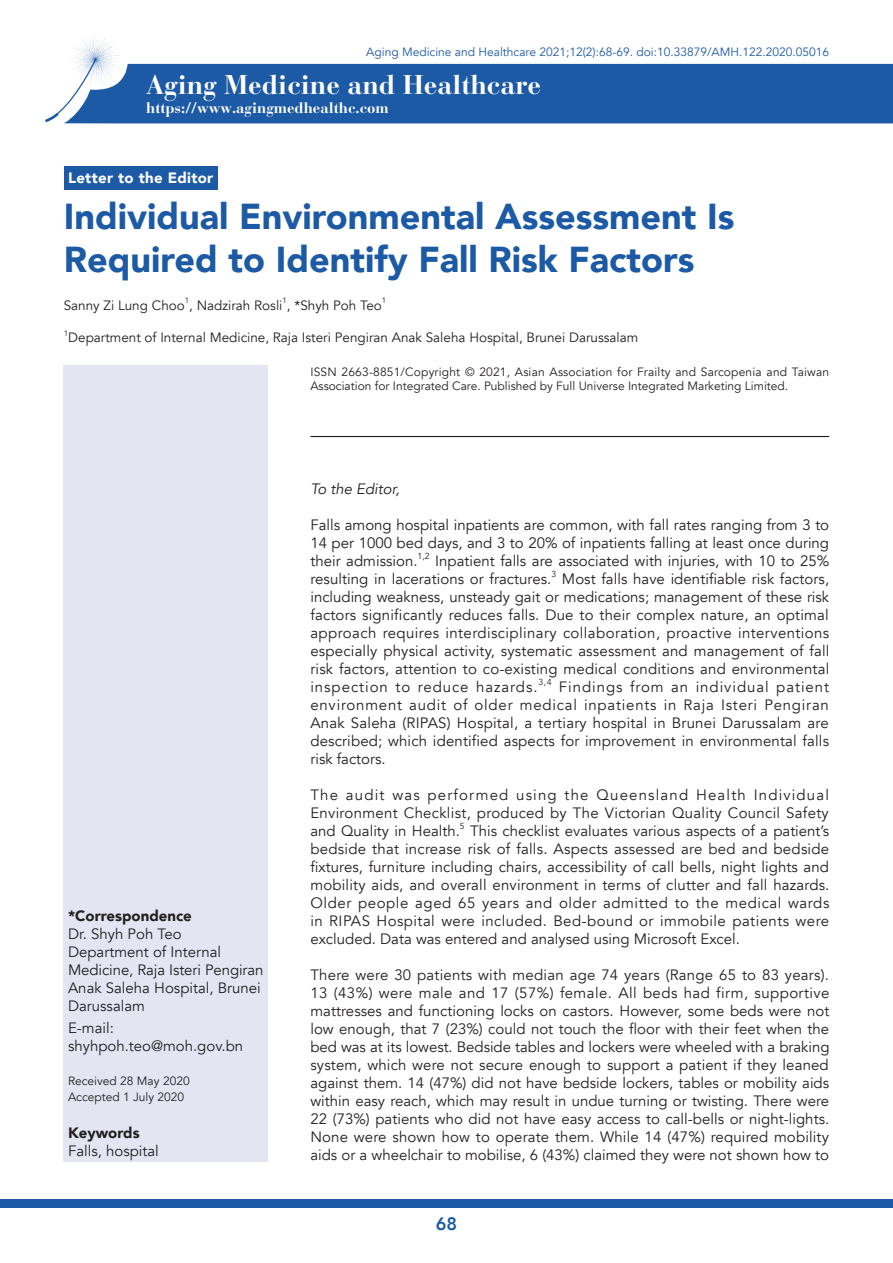
<style>
.page{position:relative;width:893px;height:1263px;background:#fff}
.page>*{position:absolute;margin:0;border:0;box-sizing:border-box;transform-origin:0 0}
.t1{font:900 36px/43.2px "Avenir";color:#1c5aa5}
.t2{font:700 27px "Bauer Bodoni";color:#fff}
.t3{font:800 18px "Avenir";color:#1c5aa5}
.t4{font:15px/18px "Avenir";color:#231f20;text-align:justify}
.t5{font:700 15px "Bauer Bodoni";color:#fff}
.t6{font:900 15px "Avenir";color:#231f20}
.t7{font:900 15px "Avenir";letter-spacing:.02em;color:#fff}
.t8{font:italic 15px "Avenir";color:#231f20}
.t9{font:13.5px "Avenir";color:#231f20}
.t10{font:12px/14.4px "Avenir";color:#231f20}
.t11{font:12px "Avenir";color:#1c5aa5}
.t12{font:8.7px "Avenir";color:#231f20}
.t13{font:7.8px "Avenir";color:#231f20}
</style>
<div class="page">
<div style="left:64px;top:64px;width:829px;height:59px;background:#1c5aa5"></div>
<svg style="left:45px;top:35px;width:75px;height:87px"></svg>
<div style="left:0;top:1199px;width:893px;height:9px;background:#1c5aa5"></div>
<div style="left:64px;top:166px;width:154px;height:23px;background:#1c5aa5"></div>
<div style="left:64px;top:365px;width:204px;height:797px;background:#e3e6f2"></div>
<hr style="left:310px;top:436px;width:519px;height:1px;background:#231f20">
<p class="t11" style="left:366px;top:45px;width:464px">Aging Medicine and Healthcare 2021;12(2):68-69. doi:10.33879/AMH.122.2020.05016</p>
<h2 class="t2" style="left:146px;top:69px;width:396px">Aging Medicine and Healthcare</h2>
<p class="t5" style="left:146px;top:98px;width:244px">https://www.agingmedhealthc.com</p>
<p class="t7" style="left:68px;top:165px;width:147px">Letter to the Editor</p>
<h1 class="t1" style="left:64px;top:194px;width:672px">Individual Environmental Assessment Is<br>Required to Identify Fall Risk Factors</h1>
<p class="t13" style="left:185px;top:296px;width:6px">1</p>
<p class="t13" style="left:282px;top:296px;width:6px">1</p>
<p class="t13" style="left:382px;top:296px;width:6px">1</p>
<p class="t9" style="left:64px;top:297px;width:320px">Sanny Zi Lung Choo , Nadzirah Rosli , *Shyh Poh Teo</p>
<p class="t13" style="left:64px;top:328px;width:6px">1</p>
<p class="t9" style="left:68px;top:330px;width:572px">Department of Internal Medicine, Raja Isteri Pengiran Anak Saleha Hospital, Brunei Darussalam</p>
<p class="t6" style="left:68px;top:903px;width:125px">*Correspondence</p>
<p class="t4" style="left:68px;top:925px;width:197px;text-align:left">Dr. Shyh Poh Teo<br>Department of Internal<br>Medicine, Raja Isteri Pengiran<br>Anak Saleha Hospital, Brunei<br>Darussalam</p>
<p class="t4" style="left:68px;top:1019px;width:177px">E-mail: shyhpoh.teo@moh.gov.bn</p>
<p class="t10" style="left:68px;top:1073px;width:123px;line-height:15.9px">Received 28 May 2020<br>Accepted 1 July 2020</p>
<p class="t6" style="left:68px;top:1120px;width:73px">Keywords</p>
<p class="t4" style="left:68px;top:1142px;width:92px">Falls, hospital</p>
<p class="t10" style="left:310px;top:365px;width:520px">ISSN 2663-8851/Copyright © 2021, Asian Association for Frailty and Sarcopenia and Taiwan<br>Association for Integrated Care. Published by Full Universe Integrated Marketing Limited.</p>
<p class="t8" style="left:310px;top:480px;width:91px">To the Editor,</p>
<p class="t4" style="left:310px;top:516px;width:520px">Falls among hospital inpatients are common, with fall rates ranging from 3 to 14 per 1000 bed days, and 3 to 20% of inpatients falling at least once during their admission.</p>
<p class="t12" style="left:417px;top:550px;width:14px">1,2</p>
<p class="t4" style="left:310px;top:552px;width:520px;text-indent:125px">Inpatient falls are associated with injuries, with 10 to 25% resulting in lacerations or fractures.</p>
<p class="t12" style="left:551px;top:568px;width:6px">3</p>
<p class="t4" style="left:310px;top:570px;width:521px;text-indent:251px">Most falls have identifiable risk factors, including weakness, unsteady gait or medications; management of these risk factors significantly reduces falls. Due to their complex nature, an optimal approach requires interdisciplinary collaboration, proactive interventions especially physical activity, systematic assessment and management of fall risk factors, attention to co-existing medical conditions and environmental inspection to reduce hazards.</p>
<p class="t12" style="left:538px;top:676px;width:15px">3,4</p>
<p class="t4" style="left:310px;top:678px;width:520px;text-indent:248px">Findings from an individual patient environment audit of older medical inpatients in Raja Isteri Pengiran Anak Saleha (RIPAS) Hospital, a tertiary hospital in Brunei Darussalam are described; which identified aspects for improvement in environmental falls risk factors.</p>
<p class="t4" style="left:310px;top:786px;width:520px">The audit was performed using the Queensland Health Individual Environment Checklist, produced by The Victorian Quality Council Safety and Quality in Health.</p>
<p class="t12" style="left:460px;top:820px;width:6px">5</p>
<p class="t4" style="left:310px;top:822px;width:520px;text-indent:160px">This checklist evaluates various aspects of a patient’s bedside that increase risk of falls. Aspects assessed are bed and bedside fixtures, furniture including chairs, accessibility of call bells, night lights and mobility aids, and overall environment in terms of clutter and fall hazards.<br>Older people aged 65 years and older admitted to the medical wards in RIPAS Hospital were included. Bed-bound or immobile patients were excluded. Data was entered and analysed using Microsoft Excel.</p>
<p class="t4" style="left:310px;top:966px;width:521px">There were 30 patients with median age 74 years (Range 65 to 83 years).<br>13 (43%) were male and 17 (57%) female. All beds had firm, supportive mattresses and functioning locks on castors. However, some beds were not low enough, that 7 (23%) could not touch the floor with their feet when the bed was at its lowest. Bedside tables and lockers were wheeled with a braking system, which were not secure enough to support a patient if they leaned against them. 14 (47%) did not have bedside lockers, tables or mobility aids within easy reach, which may result in undue turning or twisting. There were 22 (73%) patients who did not have easy access to call-bells or night-lights.<br>None were shown how to operate them. While 14 (47%) required mobility aids or a wheelchair to mobilise, 6 (43%) claimed they were not shown how to</p>
<p class="t3" style="left:436px;top:1210px;width:23px">68</p>
</div>
